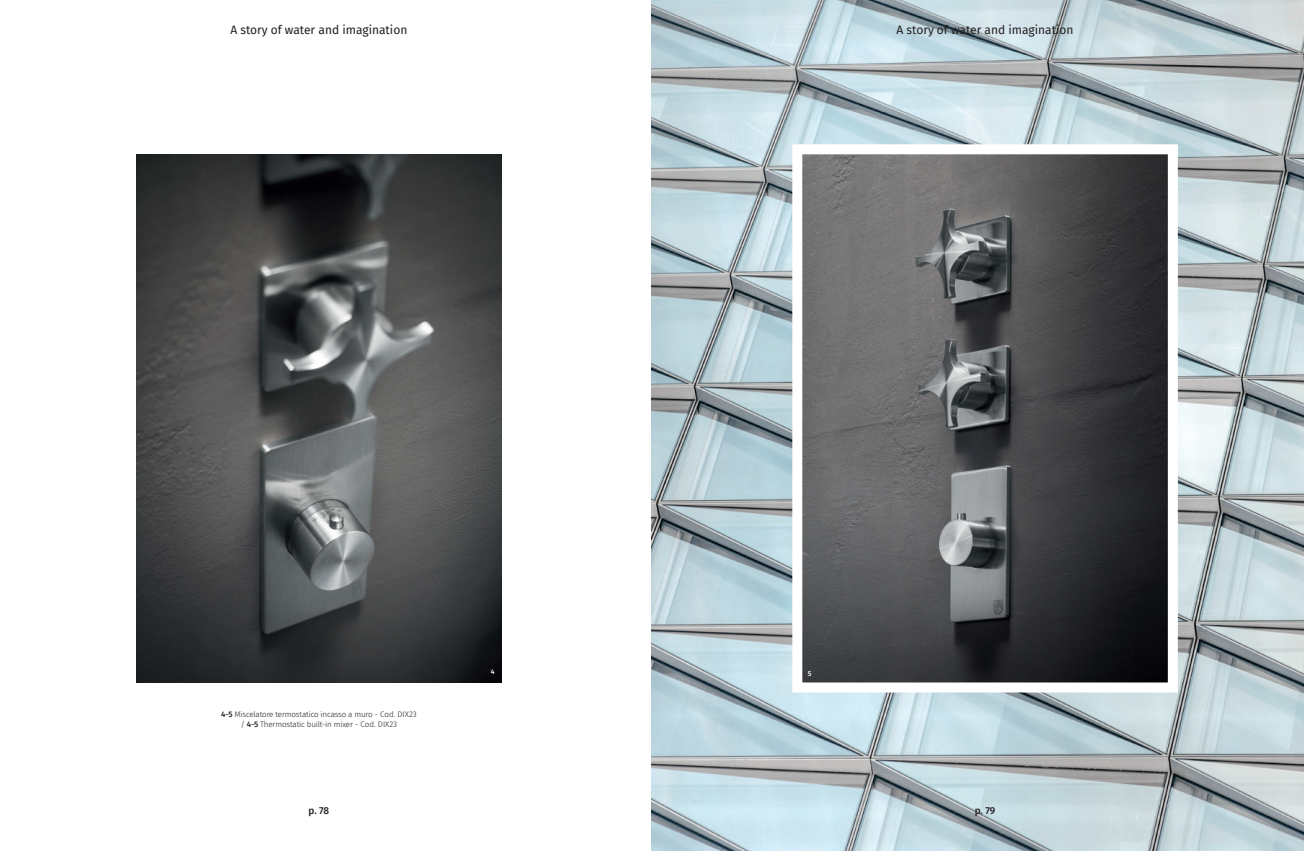
<style>
.page{position:relative;width:1304px;height:851px;background:#fff}
.page>*{position:absolute;margin:0;border:0;box-sizing:border-box;transform-origin:0 0}
.t1{font:12px "Fira Sans";color:#231f20}
.t2{font:500 10px "Fira Sans";color:#231f20}
.t3{font:300 8px/9.6px "Fira Sans";letter-spacing:-.02em;color:#231f20;text-align:center}
.t4{font:500 7px "Fira Sans";color:#fff}
.s1{font-weight:500}
</style>
<div class="page">
<img style="left:652px;top:0;width:652px;height:850px">
<img style="left:136px;top:154px;width:366px;height:528px">
<svg style="left:787px;top:139px;width:396px;height:558px;background:#636466"></svg>
<h1 class="t1" style="left:230px;top:21px;width:178px">A story of water and imagination</h1>
<h1 class="t1" style="left:897px;top:21px;width:178px">A story of water and imagination</h1>
<p class="t3" style="left:221px;top:709px;width:197px"><span class="s1">4-5</span> Miscelatore termostatico incasso a muro - Cod. DIX23 / <span class="s1">4-5</span> Thermostatic built-in mixer - Cod. DIX23</p>
<p class="t2" style="left:308px;top:802px;width:22px">p. 78</p>
<p class="t4" style="left:491px;top:665px;width:5px">4</p>
<p class="t4" style="left:808px;top:667px;width:5px">5</p>
<p class="t2" style="left:975px;top:802px;width:22px">p. 79</p>
</div>
